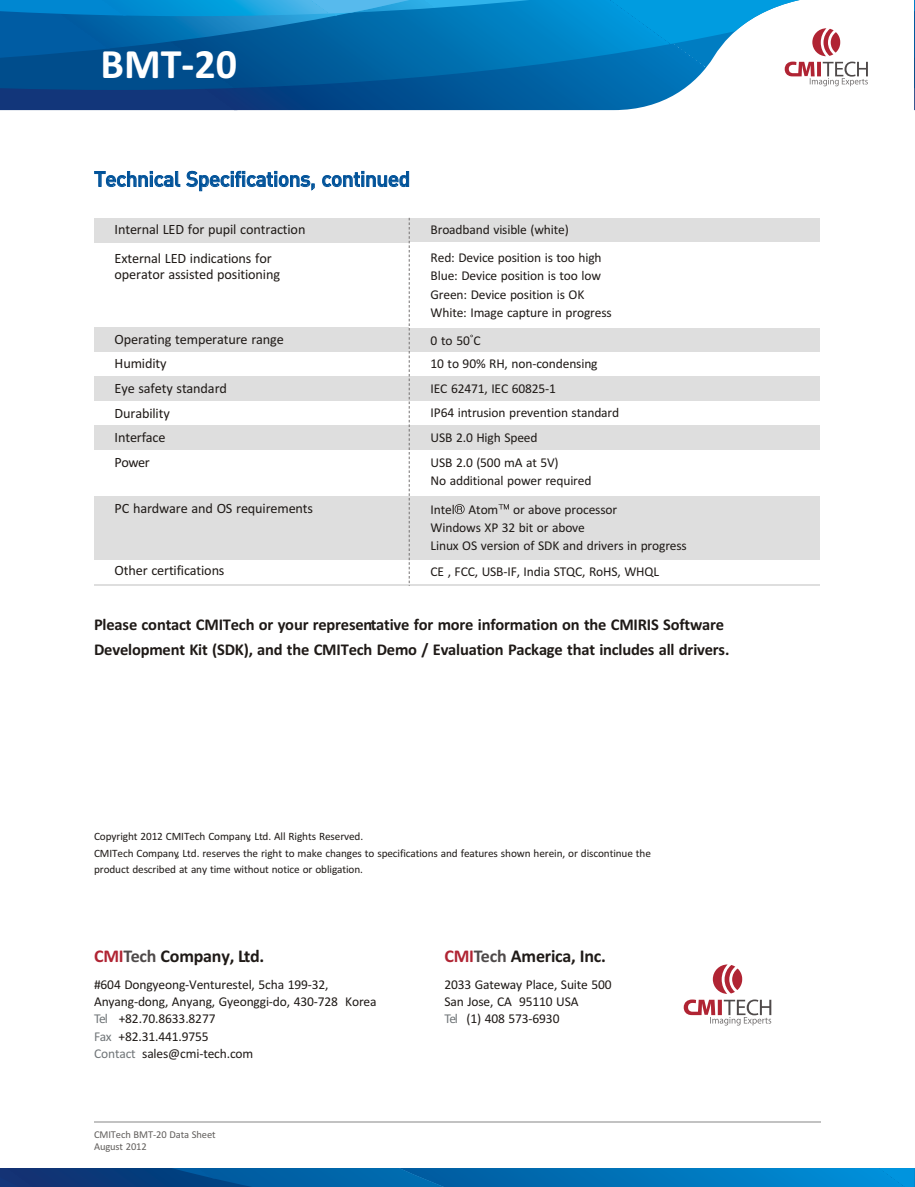
<style>
.page{position:relative;width:915px;height:1187px;background:#fff}
.page>*{position:absolute;margin:0;border:0;box-sizing:border-box;transform-origin:0 0}
.t1{font:700 42px "Calibri";color:#fff}
.t2{font:21px "Dinmed";letter-spacing:-.025em;color:#005299}
.t3{font:700 18px "Calibri";letter-spacing:-.01em;color:#1f1a17}
.t4{font:700 16.5px/24.2px "Calibri";letter-spacing:-.01em;color:#1f1a17}
.t5{font:14.25px/24.6px "Calibri";letter-spacing:-.01em;color:#1f1a17}
.t6{font:13.5px/24.5px "Calibri";letter-spacing:-.01em;color:#1f1a17}
.t7{font:13.5px/17.2px "Calibri";letter-spacing:-.01em;color:#707578}
.t8{font:11.25px/16.5px "Calibri";letter-spacing:-.01em;color:#1f1a17}
.t9{font:10.5px/12.1px "Calibri";letter-spacing:-.01em;color:#615e5c}
.s1{color:#b02433}
.s2{color:#4f4a4a}
.s3{color:#707578}
</style>
<div class="page">
<svg style="left:0;top:1168px;width:915px;height:18px;background:#0264a8"></svg>
<hr style="left:94px;top:1120px;width:726px;height:2px;background:#c2c2c2">
<svg style="left:713px;top:964px;width:29px;height:29px"></svg>
<svg style="left:684px;top:999px;width:87px;height:26px"></svg>
<hr style="left:409px;top:584px;width:411px;height:2px;background:#dedede">
<hr style="left:94px;top:584px;width:315px;height:2px;background:#dedede">
<div style="left:409px;top:327px;width:411px;height:25px;background:#dedede"></div>
<div style="left:409px;top:218px;width:411px;height:24px;background:#dedede"></div>
<div style="left:409px;top:376px;width:411px;height:25px;background:#dedede"></div>
<div style="left:409px;top:425px;width:411px;height:25px;background:#dedede"></div>
<div style="left:409px;top:496px;width:411px;height:63px;background:#dedede"></div>
<div style="left:94px;top:218px;width:315px;height:24px;background:#dedede"></div>
<div style="left:94px;top:496px;width:315px;height:63px;background:#dedede"></div>
<div style="left:94px;top:327px;width:315px;height:25px;background:#dedede"></div>
<div style="left:94px;top:376px;width:315px;height:25px;background:#dedede"></div>
<div style="left:94px;top:425px;width:315px;height:25px;background:#dedede"></div>
<svg style="left:455px;top:504px;width:10px;height:10px"></svg>
<svg style="left:498px;top:504px;width:11px;height:5px"></svg>
<svg style="left:409px;top:218px;width:1px;height:368px"></svg>
<svg style="left:847px;top:62px;width:21px;height:24px"></svg>
<img style="left:0;top:90px;width:682px;height:20px">
<img style="left:0;top:0;width:841px;height:90px">
<svg style="left:0;top:0;width:587px;height:58px;background:#026eaf"></svg>
<img style="left:12px;top:0;width:405px;height:16px">
<svg style="left:914px;top:0;width:1px;height:110px"></svg>
<h1 class="t1" style="left:100px;top:47px;width:138px">BMT-20</h1>
<h2 class="t2" style="left:94px;top:165px;width:318px">Technical Specifications, continued</h2>
<p class="t5" style="left:115px;top:218px;width:192px">Internal LED for pupil contraction</p>
<p class="t5" style="left:115px;top:251px;width:167px;line-height:16.5px">External LED indications for operator assisted positioning</p>
<p class="t5" style="left:115px;top:328px;width:171px">Operating temperature range<br>Humidity<br>Eye safety standard<br>Durability<br>Interface<br>Power</p>
<p class="t5" style="left:115px;top:496px;width:200px">PC hardware and OS requirements</p>
<p class="t5" style="left:115px;top:559px;width:111px">Other certifications</p>
<p class="t6" style="left:431px;top:216px;width:173px;line-height:28.7px">Broadband visible (white)<br>Red: Device position is too high</p>
<p class="t6" style="left:431px;top:268px;width:183px;line-height:18.1px">Blue: Device position is too low<br>Green: Device position is OK<br>White: Image capture in progress</p>
<p class="t6" style="left:431px;top:329px;width:190px">0 to 50 C<br>10 to 90% RH, non-condensing<br>IEC 62471, IEC 60825-1<br>IP64 intrusion prevention standard<br>USB 2.0 High Speed<br>USB 2.0 (500 mA at 5V)</p>
<p class="t6" style="left:431px;top:467px;width:188px;line-height:28.7px">No additional power required<br>Intel Atom or above processor</p>
<p class="t6" style="left:431px;top:519px;width:258px;line-height:18.1px">Windows XP 32 bit or above<br>Linux OS version of SDK and drivers in progress</p>
<p class="t6" style="left:431px;top:560px;width:230px">CE , FCC, USB-IF, India STQC, RoHS, WHQL</p>
<p class="t4" style="left:94px;top:614px;width:637px">Please contact CMITech or your representative for more information on the CMIRIS Software<br>Development Kit (SDK), and the CMITech Demo / Evaluation Package that includes all drivers.</p>
<p class="t8" style="left:94px;top:829px;width:558px">Copyright 2012 CMITech Company, Ltd. All Rights Reserved.<br>CMITech Company, Ltd. reserves the right to make changes to specifications and features shown herein, or discontinue the product described at any time without notice or obligation.</p>
<h3 class="t3" style="left:94px;top:948px;width:172px"><span class="s1">CMI</span><span class="s2">Tech</span> Company, Ltd.</h3>
<p class="t6" style="left:94px;top:976px;width:284px;line-height:17.2px">#604 Dongyeong-Venturestel, 5cha 199-32,<br>Anyang-dong, Anyang, Gyeonggi-do, 430-728 Korea</p>
<p class="t7" style="left:94px;top:1011px;width:43px">Tel<br>Fax<br>Contact</p>
<p class="t6" style="left:119px;top:1011px;width:99px;line-height:17.2px">+82.70.8633.8277 +82.31.441.9755</p>
<p class="t6" style="left:142px;top:1042px;width:113px">sales@cmi-tech.com</p>
<p class="t9" style="left:94px;top:1129px;width:123px">CMITech BMT-20 Data Sheet<br>August 2012</p>
<h3 class="t3" style="left:444px;top:948px;width:163px"><span class="s1">CMI</span><span class="s2">Tech</span> America, Inc.</h3>
<p class="t6" style="left:444px;top:976px;width:169px;line-height:17.2px">2033 Gateway Place, Suite 500<br>San Jose, CA 95110 USA<br><span class="s3">Tel</span> (1) 408 573-6930</p>
</div>
